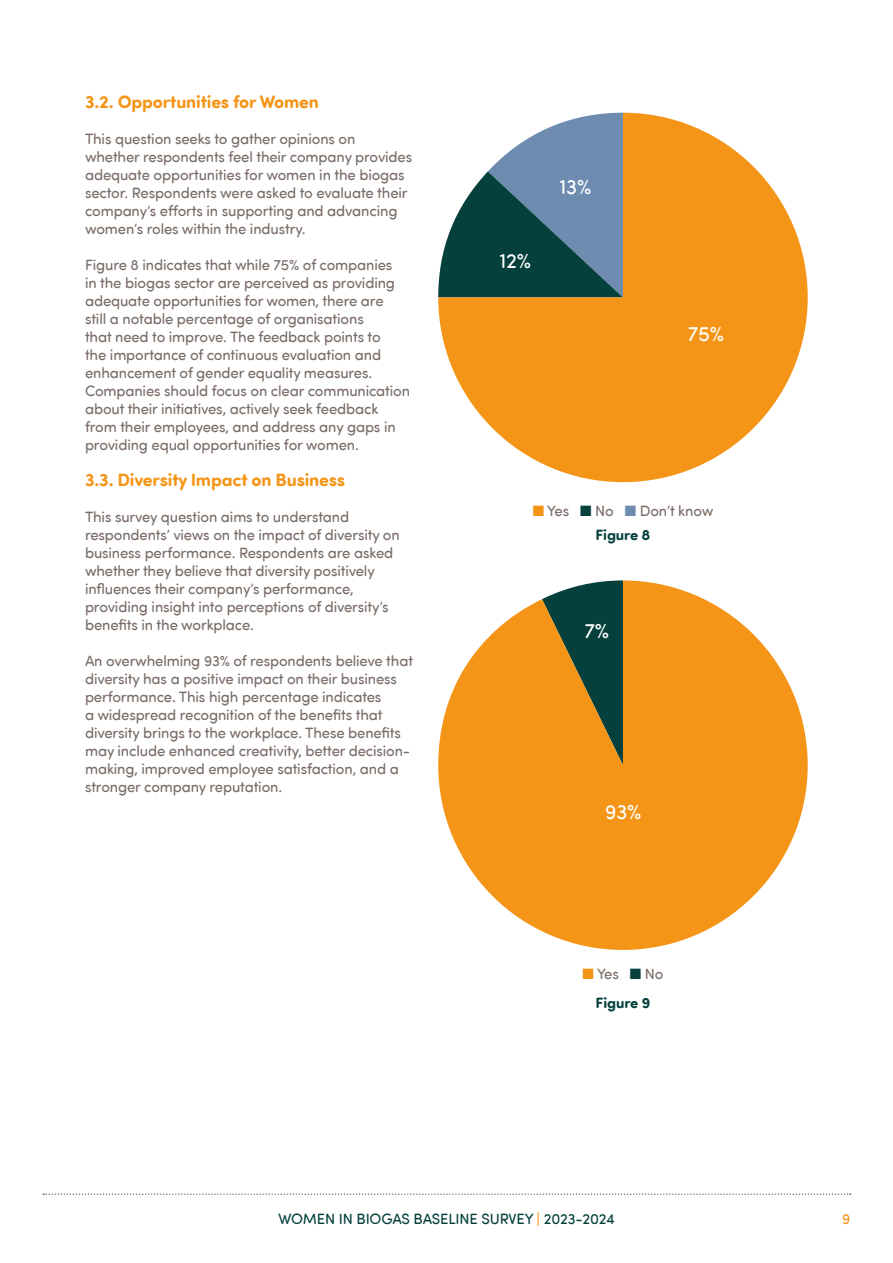
<style>
.page{position:relative;width:893px;height:1263px;background:#fff}
.page>*{position:absolute;margin:0;border:0;box-sizing:border-box;transform-origin:0 0}
.t1{font:21px "Sofia Pro Soft";letter-spacing:-.01em;color:#fff}
.t2{font:700 18px "Sofia Pro Soft";letter-spacing:-.01em;color:#f49517}
.t3{font:15px/18px "Sofia Pro Soft";letter-spacing:-.01em;color:#7a6d67}
.t4{font:15px "Sofia Pro Soft";letter-spacing:-.01em;color:#05403d}
.t5{font:700 15px "Sofia Pro Soft";letter-spacing:-.01em;color:#05403d}
.t6{font:15px "Sofia Pro Soft";color:#f49517}
.s1{color:#f49517}
.s2{color:#05403d}
.s3{color:#6d8cb0}
</style>
<div class="page">
<svg style="left:43px;top:1193px;width:808px;height:2px"></svg>
<svg style="left:438px;top:113px;width:370px;height:369px;fill:#f49517"></svg>
<svg style="left:438px;top:580px;width:370px;height:370px;fill:#f49517"></svg>
<p class="t2" style="left:85px;top:93px;width:235px">3.2. Opportunities for Women</p>
<p class="t3" style="left:85px;top:131px;width:329px">This question seeks to gather opinions on whether respondents feel their company provides adequate opportunities for women in the biogas sector. Respondents were asked to evaluate their company’s efforts in supporting and advancing women’s roles within the industry.</p>
<p class="t3" style="left:85px;top:255px;width:327px">Figure 8 indicates that while 75% of companies<br>in the biogas sector are perceived as providing adequate opportunities for women, there are<br>still a notable percentage of organisations<br>that need to improve. The feedback points to<br>the importance of continuous evaluation and enhancement of gender equality measures.<br>Companies should focus on clear communication about their initiatives, actively seek feedback from their employees, and address any gaps in providing equal opportunities for women.</p>
<p class="t2" style="left:85px;top:471px;width:262px">3.3. Diversity Impact on Business</p>
<p class="t3" style="left:85px;top:509px;width:316px">This survey question aims to understand respondents’ views on the impact of diversity on business performance. Respondents are asked whether they believe that diversity positively influences their company’s performance, providing insight into perceptions of diversity’s benefits in the workplace.</p>
<p class="t3" style="left:85px;top:651px;width:330px">An overwhelming 93% of respondents believe that diversity has a positive impact on their business performance. This high percentage indicates<br>a widespread recognition of the benefits that diversity brings to the workplace. These benefits may include enhanced creativity, better decision&shy;making, improved employee satisfaction, and a stronger company reputation.</p>
<h1 class="t1" style="left:499px;top:247px;width:33px">12%</h1>
<h1 class="t1" style="left:560px;top:172px;width:33px">13%</h1>
<h1 class="t1" style="left:688px;top:319px;width:38px">75%</h1>
<p class="t3" style="left:533px;top:502px;width:182px"><span class="s1">■</span> Yes <span class="s2">■</span> No <span class="s3">■</span> Don’t know</p>
<p class="t5" style="left:595px;top:528px;width:57px">Figure 8</p>
<h1 class="t1" style="left:585px;top:616px;width:26px">7%</h1>
<h1 class="t1" style="left:605px;top:798px;width:38px">93%</h1>
<p class="t3" style="left:582px;top:966px;width:82px"><span class="s1">■</span> Yes <span class="s2">■</span> No</p>
<p class="t5" style="left:595px;top:996px;width:56px">Figure 9</p>
<p class="t4" style="left:278px;top:1212px;width:338px">WOMEN IN BIOGAS BASELINE SURVEY <span class="s1">|</span> 2023-2024</p>
<p class="t6" style="left:842px;top:1209px;width:10px">9</p>
</div>
